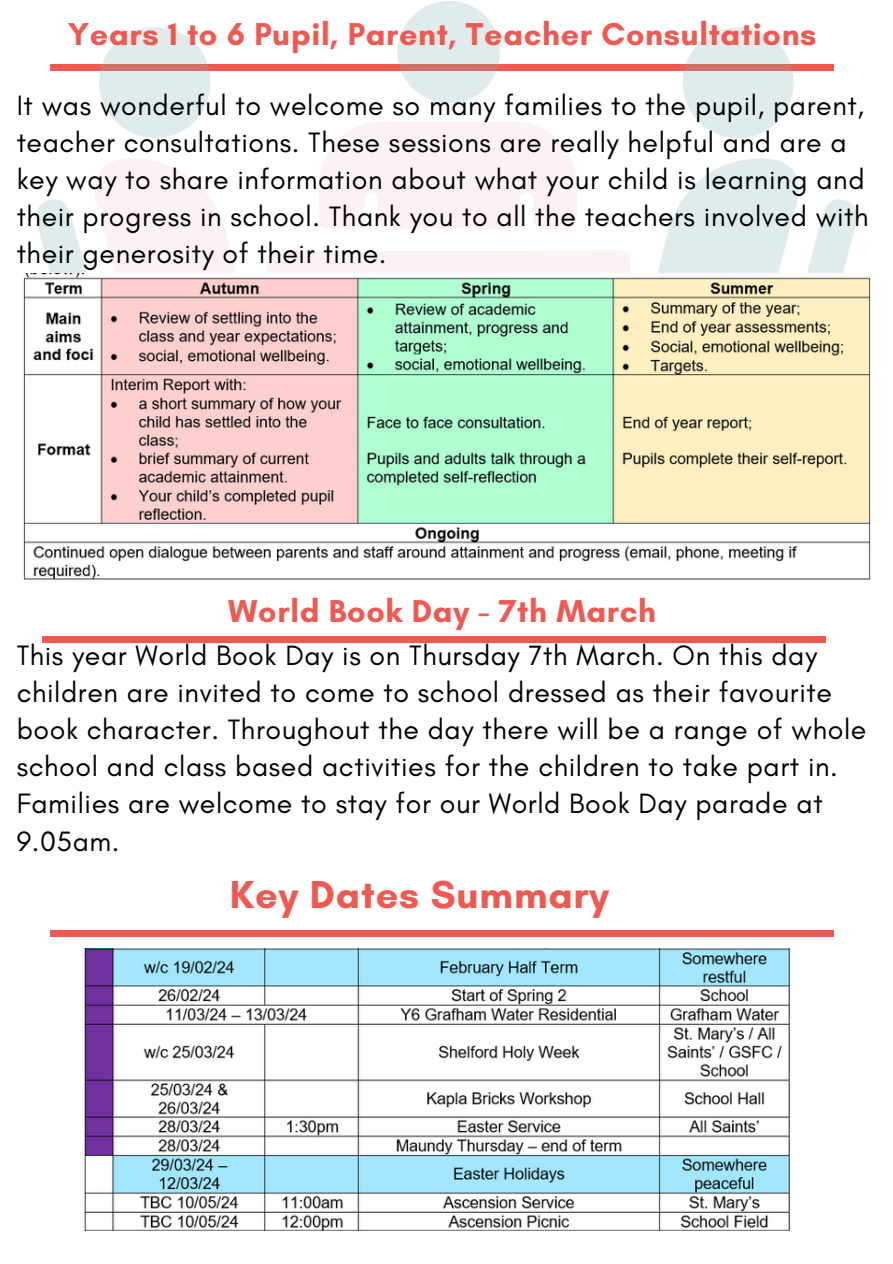
<style>
.page{position:relative;width:893px;height:1264px;background:#fff}
.page>*{position:absolute;margin:0;border:0;box-sizing:border-box;transform-origin:0 0}
.t1{font:700 39.75px "Glacial Indifference";letter-spacing:.02em;color:#ee5952}
.t2{font:700 32.25px "Glacial Indifference";letter-spacing:.02em;color:#ee5952}
.t3{font:28.5px/37.2px "Glacial Indifference";letter-spacing:.02em;color:#000}
</style>
<div class="page">
<div style="left:50px;top:65px;width:783px;height:6px;background:#ee5952"></div>
<svg style="left:685px;top:158px;width:114px;height:38px;fill:#dfeceb"></svg>
<svg style="left:95px;top:159px;width:113px;height:37px;fill:#fcf2f6"></svg>
<svg style="left:319px;top:122px;width:258px;height:107px"></svg>
<div style="left:274px;top:251px;width:345px;height:22px;background:#fcf2f6"></div>
<svg style="left:619px;top:196px;width:238px;height:77px;fill:#dfeceb"></svg>
<svg style="left:36px;top:196px;width:238px;height:77px;fill:#fcf2f6"></svg>
<svg style="left:682px;top:27px;width:111px;height:111px;background:#dee2e1"></svg>
<svg style="left:98px;top:27px;width:113px;height:111px"></svg>
<svg style="left:397px;top:1px;width:103px;height:102px"></svg>
<img style="left:23px;top:273px;width:848px;height:307px">
<img style="left:84px;top:948px;width:706px;height:282px">
<div style="left:50px;top:929px;width:783px;height:7px;background:#ee5952"></div>
<div style="left:43px;top:636px;width:783px;height:7px;background:#ee5952"></div>
<p class="t2" style="left:68px;top:14px;width:750px">Years 1 to 6 Pupil, Parent, Teacher Consultations</p>
<p class="t3" style="left:17px;top:86px;width:853px">It was wonderful to welcome so many families to the pupil, parent, teacher consultations. These sessions are really helpful and are a key way to share information about what your child is learning and their progress in school. Thank you to all the teachers involved with their generosity of their time.</p>
<p class="t2" style="left:228px;top:591px;width:429px">World Book Day - 7th March</p>
<p class="t3" style="left:17px;top:636px;width:851px">This year World Book Day is on Thursday 7th March. On this day children are invited to come to school dressed as their favourite book character. Throughout the day there will be a range of whole school and class based activities for the children to take part in.<br>Families are welcome to stay for our World Book Day parade at 9.05am.</p>
<h2 class="t1" style="left:230px;top:870px;width:380px">Key Dates Summary</h2>
</div>
